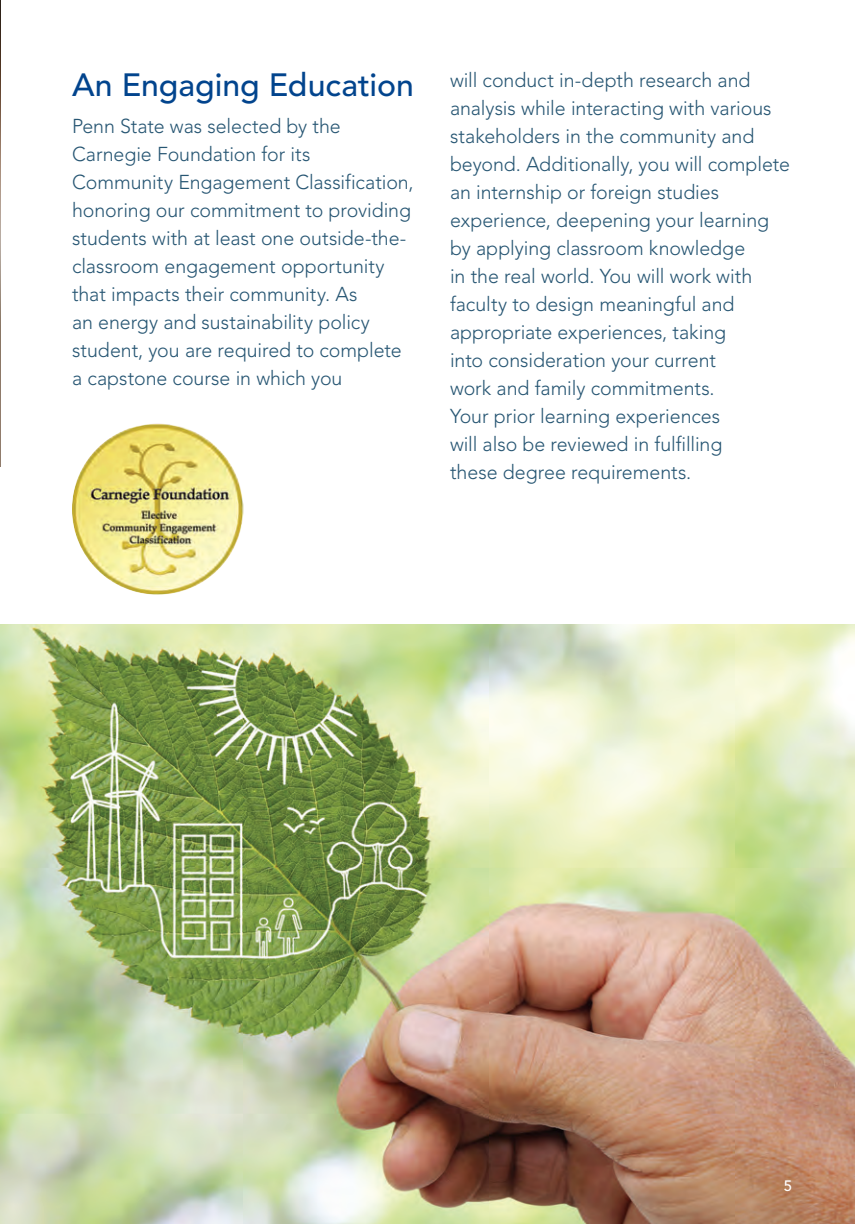
<style>
.page{position:relative;width:855px;height:1224px;background:#fff}
.page>*{position:absolute;margin:0;border:0;box-sizing:border-box;transform-origin:0 0}
.t1{font:500 32px "Avenir LT Std";color:#02448d}
.t2{font:300 20px/28px "Avenir LT Std";letter-spacing:-.005em;color:#275673}
.t3{font:500 15px "Avenir LT Std";color:#fff}
</style>
<div class="page">
<img style="left:72px;top:423px;width:171px;height:172px;border-radius:86px">
<img style="left:0;top:625px;width:855px;height:599px">
<img style="left:0;top:0;width:1px;height:467px">
<h3 class="t1" style="left:72px;top:67px;width:343px">An Engaging Education</h3>
<p class="t2" style="left:72px;top:112px;width:343px">Penn State was selected by the Carnegie Foundation for its Community Engagement Classification, honoring our commitment to providing students with at least one outside-the&shy;classroom engagement opportunity that impacts their community. As<br>an energy and sustainability policy student, you are required to complete a capstone course in which you</p>
<p class="t2" style="left:450px;top:66px;width:341px">will conduct in-depth research and analysis while interacting with various stakeholders in the community and beyond. Additionally, you will complete an internship or foreign studies experience, deepening your learning by applying classroom knowledge<br>in the real world. You will work with faculty to design meaningful and appropriate experiences, taking<br>into consideration your current<br>work and family commitments.<br>Your prior learning experiences<br>will also be reviewed in fulfilling<br>these degree requirements.</p>
<p class="t3" style="left:784px;top:1177px;width:10px">5</p>
</div>
